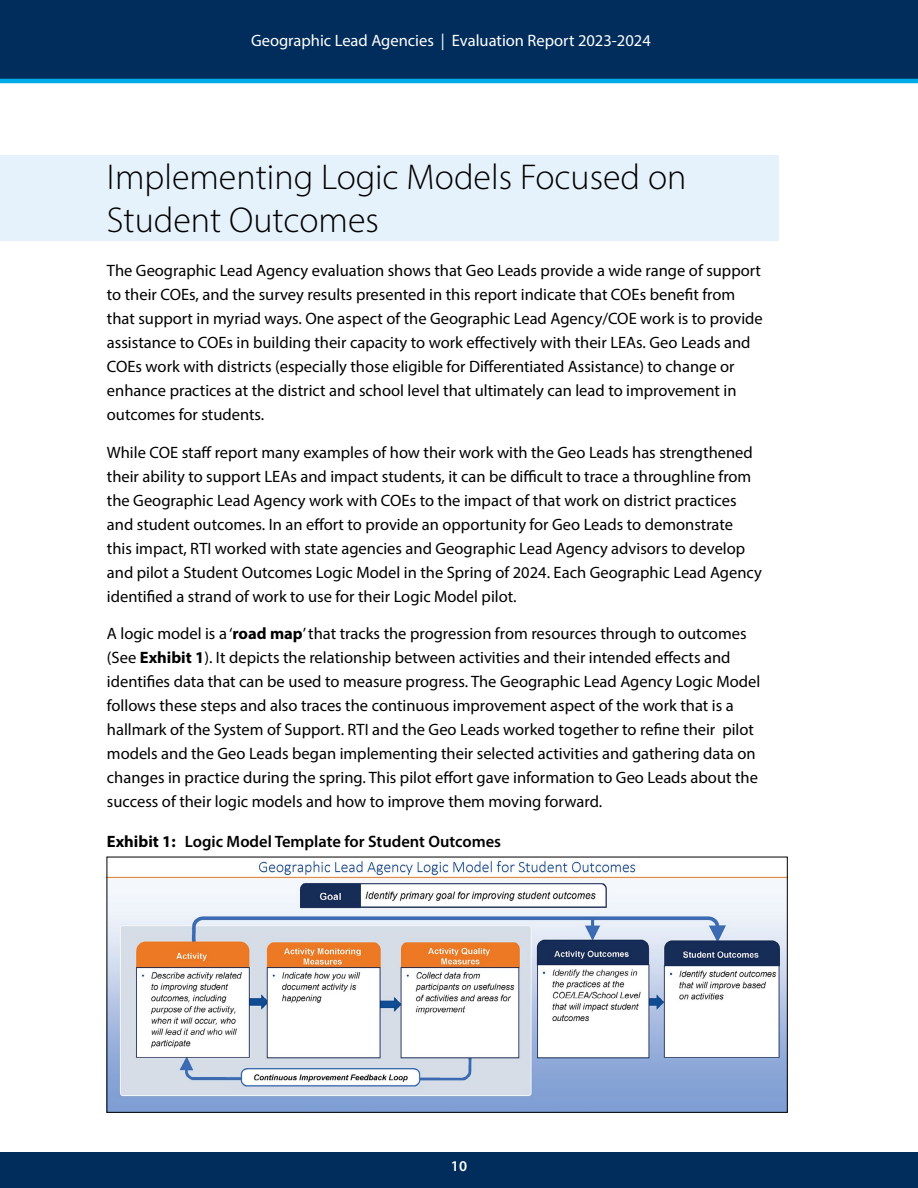
<style>
.page{position:relative;width:918px;height:1188px;background:#fff}
.page>*{position:absolute;margin:0;border:0;box-sizing:border-box;transform-origin:0 0}
.HEADER_1{font:300 36px/43.2px "Myriad Pro";color:#000}
.BODY_text{font:16.5px/24px "Myriad Pro";color:#000}
.t1{font:16.5px "Myriad Pro";color:#fff}
.Exhibit{font:600 16.5px "Myriad Pro";color:#000}
.t2{font:600 15px "Myriad Pro";color:#fff}
.s1{font-weight:700}
</style>
<div class="page">
<div style="left:0;top:1152px;width:918px;height:36px;background:#002d5b"></div>
<div style="left:0;top:0;width:918px;height:81px;background:#002d5b"></div>
<hr style="left:0;top:79px;width:918px;height:4px;background:#00aae7">
<div style="left:0;top:155px;width:779px;height:86px;background:#e5f2fb"></div>
<img style="left:109px;top:859px;width:677px;height:252px">
<div style="left:107px;top:857px;width:681px;height:256px;border:1px solid #000"></div>
<p class="t1" style="left:251px;top:30px;width:401px">Geographic Lead Agencies | Evaluation Report 2023-2024</p>
<h3 class="HEADER_1" style="left:107px;top:155px;width:581px">Implementing Logic Models Focused on<br>Student Outcomes</h3>
<p class="BODY_text" style="left:107px;top:259px;width:657px">The Geographic Lead Agency evaluation shows that Geo Leads provide a wide range of support to their COEs, and the survey results presented in this report indicate that COEs benefit from that support in myriad ways. One aspect of the Geographic Lead Agency/COE work is to provide assistance to COEs in building their capacity to work effectively with their LEAs. Geo Leads and COEs work with districts (especially those eligible for Differentiated Assistance) to change or enhance practices at the district and school level that ultimately can lead to improvement in outcomes for students.</p>
<p class="BODY_text" style="left:107px;top:440px;width:657px">While COE staff report many examples of how their work with the Geo Leads has strengthened their ability to support LEAs and impact students, it can be difficult to trace a throughline from the Geographic Lead Agency work with COEs to the impact of that work on district practices and student outcomes. In an effort to provide an opportunity for Geo Leads to demonstrate this impact, RTI worked with state agencies and Geographic Lead Agency advisors to develop and pilot a Student Outcomes Logic Model in the Spring of 2024. Each Geographic Lead Agency identified a strand of work to use for their Logic Model pilot.</p>
<p class="BODY_text" style="left:107px;top:622px;width:655px">A logic model is a ‘<span class="s1">road map</span>’ that tracks the progression from resources through to outcomes (See <span class="s1">Exhibit 1</span>). It depicts the relationship between activities and their intended effects and identifies data that can be used to measure progress. The Geographic Lead Agency Logic Model follows these steps and also traces the continuous improvement aspect of the work that is a hallmark of the System of Support. RTI and the Geo Leads worked together to refine their pilot models and the Geo Leads began implementing their selected activities and gathering data on changes in practice during the spring. This pilot effort gave information to Geo Leads about the success of their logic models and how to improve them moving forward.</p>
<p class="Exhibit" style="left:107px;top:831px;width:396px"><span class="s1">Exhibit 1:</span> Logic Model Template for Student Outcomes</p>
<p class="t2" style="left:451px;top:1156px;width:18px">10</p>
</div>
